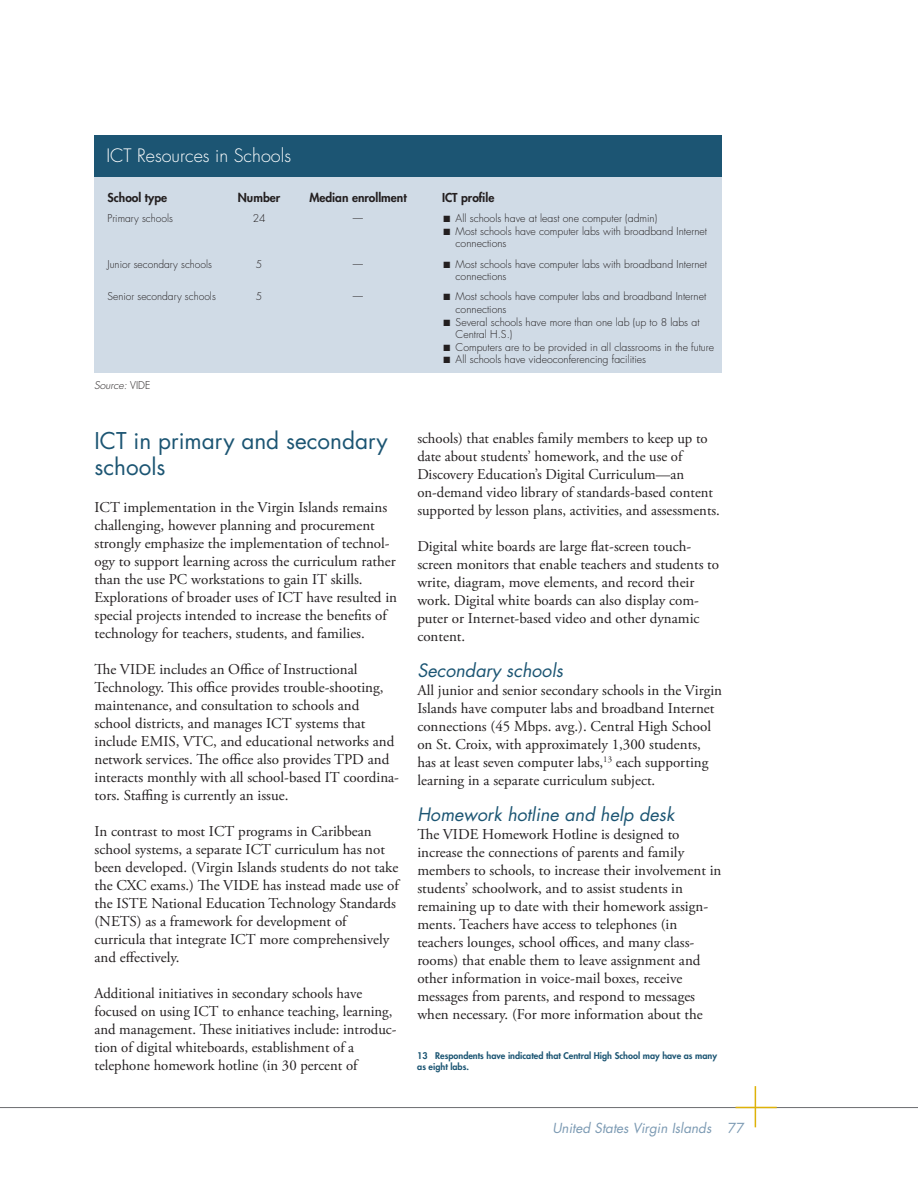
<style>
.page{position:relative;width:918px;height:1188px;background:#fff}
.page>*{position:absolute;margin:0;border:0;box-sizing:border-box;transform-origin:0 0}
.t1{font:22.5px/25.5px "Futura";color:#1c5573}
.t2{font:italic 18px "Futura";color:#1c5573}
.t3{font:300 18px "Futura";color:#fff}
.t4{font:15px/18px "Adobe Garamond Pro";color:#231f20}
.t5{font:italic 13.5px "Futura";color:#7c9ab3}
.t6{font:800 12px "Futura";color:#231f20}
.t7{font:300 10.5px/12.6px "Futura";color:#231f20}
.t8{font:italic 300 10.5px "Futura";color:#231f20}
.t9{font:800 9px/10.8px "Futura";color:#1c5573}
.s1{font-style:normal}
</style>
<div class="page">
<hr style="left:0;top:1107px;width:918px;height:1px;background:#6c6d70">
<hr style="left:755px;top:1086px;width:1px;height:41px;background:#deb208">
<hr style="left:736px;top:1107px;width:41px;height:1px;background:#deb208">
<div style="left:94px;top:153px;width:628px;height:220px;background:#d0dbe6"></div>
<div style="left:94px;top:135px;width:628px;height:42px;background:#1c5573"></div>
<p class="t3" style="left:106px;top:144px;width:186px">ICT Resources in Schools</p>
<p class="t6" style="left:108px;top:190px;width:61px">School type</p>
<p class="t6" style="left:238px;top:190px;width:44px">Number</p>
<p class="t6" style="left:309px;top:190px;width:99px">Median enrollment</p>
<p class="t6" style="left:442px;top:190px;width:54px">ICT profile</p>
<p class="t7" style="left:108px;top:212px;width:67px">Primary schools</p>
<p class="t7" style="left:253px;top:212px;width:14px">24</p>
<p class="t7" style="left:353px;top:212px;width:12px">—</p>
<p class="t7" style="left:108px;top:258px;width:106px">Junior secondary schools</p>
<p class="t7" style="left:256px;top:258px;width:8px">5</p>
<p class="t7" style="left:353px;top:258px;width:12px">—</p>
<p class="t7" style="left:108px;top:290px;width:110px">Senior secondary schools</p>
<p class="t7" style="left:256px;top:290px;width:8px">5</p>
<p class="t7" style="left:353px;top:290px;width:12px">—</p>
<p class="t7" style="left:444px;top:212px;width:215px">■ All schools have at least one computer (admin)</p>
<p class="t7" style="left:456px;top:225px;width:253px;text-indent:-12px">■ Most schools have computer labs with broadband Internet connections</p>
<p class="t7" style="left:456px;top:258px;width:253px;text-indent:-12px">■ Most schools have computer labs with broadband Internet connections</p>
<p class="t7" style="left:456px;top:290px;width:252px;text-indent:-12px">■ Most schools have computer labs and broadband Internet connections</p>
<p class="t7" style="left:456px;top:316px;width:245px;text-indent:-12px">■ Several schools have more than one lab (up to 8 labs at<br>Central H.S.)</p>
<p class="t7" style="left:444px;top:341px;width:272px">■ Computers are to be provided in all classrooms in the future</p>
<p class="t7" style="left:444px;top:353px;width:204px">■ All schools have videoconferencing facilities</p>
<p class="t8" style="left:94px;top:378px;width:58px">Source: <span class="s1">VIDE</span></p>
<h1 class="t1" style="left:94px;top:428px;width:295px">ICT in primary and secondary schools</h1>
<p class="t4" style="left:94px;top:499px;width:304px">ICT implementation in the Virgin Islands remains challenging, however planning and procurement strongly emphasize the implementation of technol&shy;ogy to support learning across the curriculum rather than the use PC workstations to gain IT skills.<br>Explorations of broader uses of ICT have resulted in special projects intended to increase the benefits of technology for teachers, students, and families.</p>
<p class="t4" style="left:94px;top:661px;width:306px">The VIDE includes an Office of Instructional Technology. This office provides trouble-shooting, maintenance, and consultation to schools and school districts, and manages ICT systems that include EMIS, VTC, and educational networks and network services. The office also provides TPD and interacts monthly with all school-based IT coordina&shy;tors. Staffing is currently an issue.</p>
<p class="t4" style="left:94px;top:823px;width:306px">In contrast to most ICT programs in Caribbean school systems, a separate ICT curriculum has not been developed. (Virgin Islands students do not take the CXC exams.) The VIDE has instead made use of the ISTE National Education Technology Standards (NETS) as a framework for development of curricula that integrate ICT more comprehensively and effectively.</p>
<p class="t4" style="left:94px;top:985px;width:304px">Additional initiatives in secondary schools have focused on using ICT to enhance teaching, learning, and management. These initiatives include: introduc&shy;tion of digital whiteboards, establishment of a telephone homework hotline (in 30 percent of</p>
<p class="t4" style="left:417px;top:429px;width:304px">schools) that enables family members to keep up to date about students’ homework, and the use of Discovery Education’s Digital Curriculum—an on-demand video library of standards-based content supported by lesson plans, activities, and assessments.</p>
<p class="t4" style="left:417px;top:537px;width:303px">Digital white boards are large flat-screen touch&shy;screen monitors that enable teachers and students to write, diagram, move elements, and record their work. Digital white boards can also display com&shy;puter or Internet-based video and other dynamic content.</p>
<p class="t2" style="left:417px;top:658px;width:147px">Secondary schools</p>
<p class="t4" style="left:417px;top:681px;width:306px">All junior and senior secondary schools in the Virgin Islands have computer labs and broadband Internet connections (45 Mbps. avg.). Central High School on St. Croix, with approximately 1,300 students, has at least seven computer labs,<sup>13</sup> each supporting learning in a separate curriculum subject.</p>
<p class="t2" style="left:417px;top:802px;width:259px">Homework hotline and help desk</p>
<p class="t4" style="left:417px;top:825px;width:306px">The VIDE Homework Hotline is designed to increase the connections of parents and family members to schools, to increase their involvement in students’ schoolwork, and to assist students in remaining up to date with their homework assign&shy;ments. Teachers have access to telephones (in teachers lounges, school offices, and many class&shy;rooms) that enable them to leave assignment and other information in voice-mail boxes, receive messages from parents, and respond to messages when necessary. (For more information about the</p>
<p class="t9" style="left:417px;top:1051px;width:301px">13 Respondents have indicated that Central High School may have as many as eight labs.</p>
<p class="t5" style="left:552px;top:1119px;width:194px">United States Virgin Islands <span class="s1">77</span></p>
</div>
